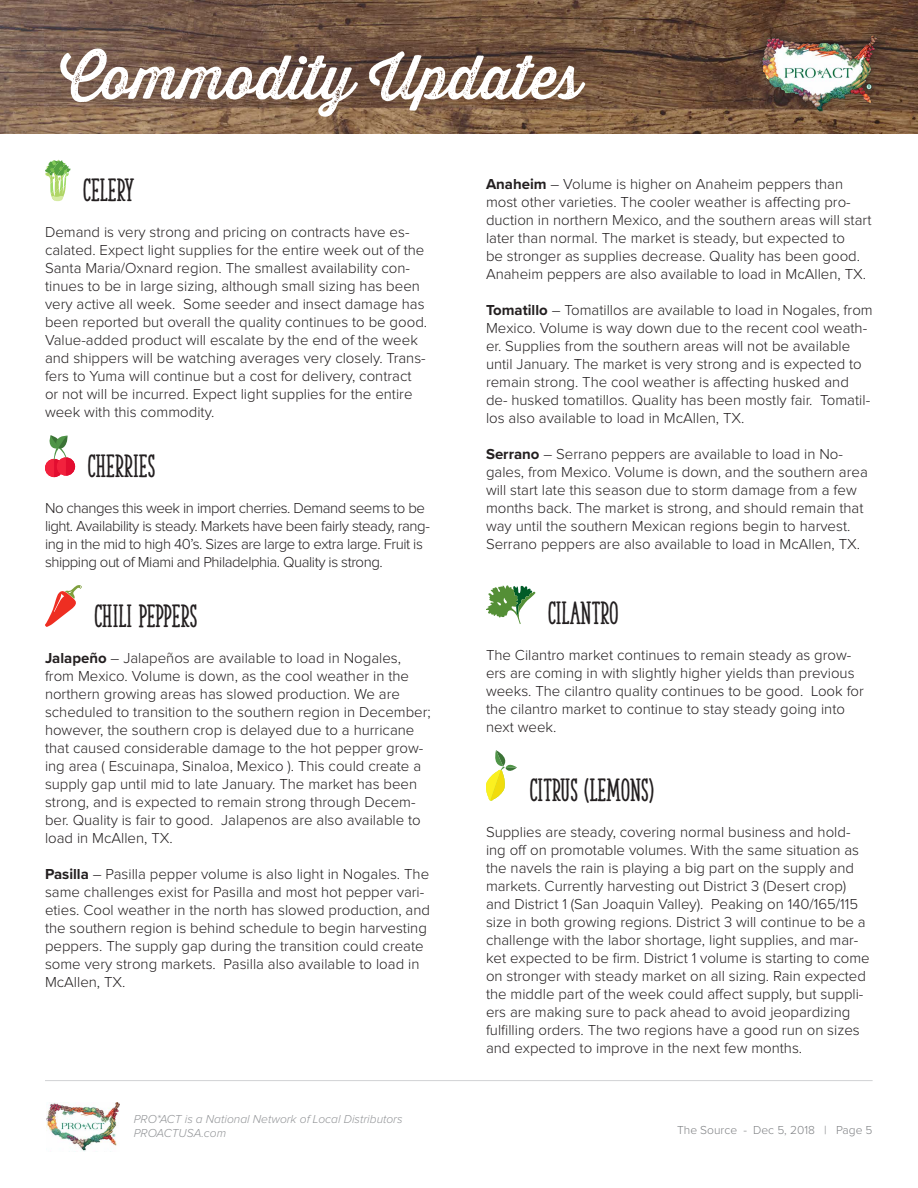
<style>
.page{position:relative;width:918px;height:1188px;background:#fff}
.page>*{position:absolute;margin:0;border:0;box-sizing:border-box;transform-origin:0 0}
.t1{font:60px "Thirsty Rough Reg One";color:#fff}
.t2{font:30px "The Serif Hand Extrablack";color:#231f20}
.t3{font:700 27px "Proxima Nova";color:#fff}
.t4{font:300 15px/18px "Proxima Nova";color:#231f20}
.t5{font:300 15px/18px "Proxima Nova";letter-spacing:-.03em;color:#231f20}
.t6{font:italic 300 12px/14.4px "Proxima Nova";color:#939598}
.t7{font:300 12px "Proxima Nova";color:#808285}
.s1{font-weight:700}
</style>
<div class="page">
<img style="left:46px;top:1102px;width:74px;height:49px">
<hr style="left:45px;top:1080px;width:828px;height:1px;background:#d1d2d4">
<img style="left:0;top:0;width:918px;height:134px">
<div style="left:752px;top:25px;width:133px;height:94px;background:#231f20;opacity:.6"></div>
<img style="left:761px;top:36px;width:115px;height:76px">
<svg style="left:45px;top:160px;width:26px;height:42px"></svg>
<svg style="left:45px;top:435px;width:30px;height:42px"></svg>
<svg style="left:45px;top:585px;width:37px;height:42px"></svg>
<svg style="left:486px;top:585px;width:49px;height:39px"></svg>
<svg style="left:486px;top:750px;width:31px;height:51px"></svg>
<h1 class="t1" style="left:60px;top:33px;width:523px">Commodity Updates</h1>
<h3 class="t3" style="left:223px;top:76px;width:147px">Dec 5, 2018</h3>
<h2 class="t2" style="left:83px;top:172px;width:52px">CELERY</h2>
<p class="t4" style="left:45px;top:224px;width:384px">Demand is very strong and pricing on contracts have es&shy;calated. Expect light supplies for the entire week out of the Santa Maria/Oxnard region. The smallest availability con&shy;tinues to be in large sizing, although small sizing has been very active all week. Some seeder and insect damage has been reported but overall the quality continues to be good.<br>Value-added product will escalate by the end of the week and shippers will be watching averages very closely. Trans&shy;fers to Yuma will continue but a cost for delivery, contract or not will be incurred. Expect light supplies for the entire week with this commodity.</p>
<h2 class="t2" style="left:88px;top:448px;width:69px">CHERRIES</h2>
<p class="t5" style="left:45px;top:500px;width:386px">No changes this week in import cherries. Demand seems to be light. Availability is steady. Markets have been fairly steady, rang&shy;ing in the mid to high 40’s. Sizes are large to extra large. Fruit is shipping out of Miami and Philadelphia. Quality is strong.</p>
<h2 class="t2" style="left:94px;top:598px;width:104px">CHILI PEPPERS</h2>
<p class="t4" style="left:45px;top:649px;width:387px"><span class="s1">Jalapeño</span> – Jalapeños are available to load in Nogales, from Mexico. Volume is down, as the cool weather in the northern growing areas has slowed production. We are scheduled to transition to the southern region in December; however, the southern crop is delayed due to a hurricane that caused considerable damage to the hot pepper grow&shy;ing area ( Escuinapa, Sinaloa, Mexico ). This could create a supply gap until mid to late January. The market has been strong, and is expected to remain strong through Decem&shy;ber. Quality is fair to good. Jalapenos are also available to load in McAllen, TX.</p>
<p class="t4" style="left:45px;top:865px;width:387px"><span class="s1">Pasilla</span> – Pasilla pepper volume is also light in Nogales. The same challenges exist for Pasilla and most hot pepper vari&shy;eties. Cool weather in the north has slowed production, and the southern region is behind schedule to begin harvesting peppers. The supply gap during the transition could create some very strong markets. Pasilla also available to load in McAllen, TX.</p>
<p class="t6" style="left:134px;top:1112px;width:270px">PRO*ACT is a National Network of Local Distributors<br>PROACTUSA.com</p>
<p class="t4" style="left:486px;top:176px;width:387px"><span class="s1">Anaheim</span> – Volume is higher on Anaheim peppers than most other varieties. The cooler weather is affecting pro&shy;duction in northern Mexico, and the southern areas will start later than normal. The market is steady, but expected to<br>be stronger as supplies decrease. Quality has been good.<br>Anaheim peppers are also available to load in McAllen, TX.</p>
<p class="t4" style="left:486px;top:302px;width:388px"><span class="s1">Tomatillo</span> – Tomatillos are available to load in Nogales, from Mexico. Volume is way down due to the recent cool weath&shy;er. Supplies from the southern areas will not be available until January. The market is very strong and is expected to remain strong. The cool weather is affecting husked and de- husked tomatillos. Quality has been mostly fair. Tomatil&shy;los also available to load in McAllen, TX.</p>
<p class="t4" style="left:486px;top:446px;width:383px"><span class="s1">Serrano</span> – Serrano peppers are available to load in No&shy;gales, from Mexico. Volume is down, and the southern area will start late this season due to storm damage from a few months back. The market is strong, and should remain that way until the southern Mexican regions begin to harvest.<br>Serrano peppers are also available to load in McAllen, TX.</p>
<h2 class="t2" style="left:548px;top:595px;width:72px">CILANTRO</h2>
<p class="t4" style="left:486px;top:647px;width:379px">The Cilantro market continues to remain steady as grow&shy;ers are coming in with slightly higher yields than previous weeks. The cilantro quality continues to be good. Look for the cilantro market to continue to stay steady going into next week.</p>
<h2 class="t2" style="left:530px;top:772px;width:125px">CITRUS (LEMONS)</h2>
<p class="t4" style="left:486px;top:823px;width:385px">Supplies are steady, covering normal business and hold&shy;ing off on promotable volumes. With the same situation as the navels the rain is playing a big part on the supply and markets. Currently harvesting out District 3 (Desert crop) and District 1 (San Joaquin Valley). Peaking on 140/165/115 size in both growing regions. District 3 will continue to be a challenge with the labor shortage, light supplies, and mar&shy;ket expected to be firm. District 1 volume is starting to come on stronger with steady market on all sizing. Rain expected the middle part of the week could affect supply, but suppli&shy;ers are making sure to pack ahead to avoid jeopardizing fulfilling orders. The two regions have a good run on sizes and expected to improve in the next few months.</p>
<p class="t7" style="left:677px;top:1124px;width:197px">The Source - Dec 5, 2018 | Page 5</p>
</div>
